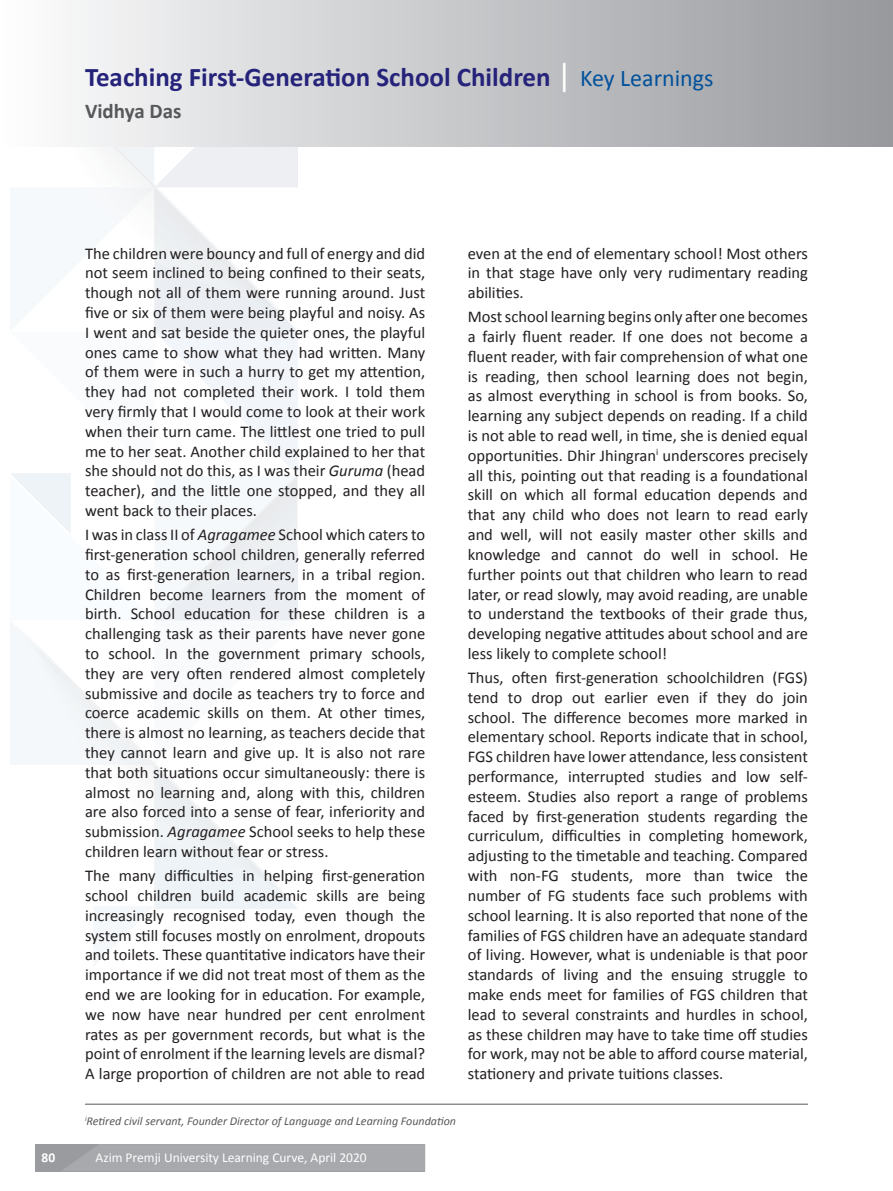
<style>
.page{position:relative;width:893px;height:1191px;background:#fff}
.page>*{position:absolute;margin:0;border:0;box-sizing:border-box;transform-origin:0 0}
.t1{font:700 27px "Calibri";color:#26237b}
.t2{font:700 21px "Calibri";color:#57585a}
.t3{font:16.5px/19.8px "Calibri";color:#231f20;text-align:justify}
.t4{font:13.5px "Calibri";color:#fff}
.t5{font:700 13.5px "Calibri";color:#fff}
.t6{font:italic 12px "Calibri";color:#57585a}
.s1{font-weight:400;font-size:33px;color:#fff}
.s2{font-weight:400;font-size:24px;color:#01519b}
.s3{font-style:italic}
</style>
<div class="page">
<svg style="left:10px;top:146px;width:288px;height:820px"></svg>
<div style="left:0;top:0;width:893px;height:146px;background:linear-gradient(to right,#fcfdfd,#96989c)"></div>
<hr style="left:85px;top:1103px;width:723px;height:1px;background:#57585a">
<div style="left:35px;top:1144px;width:390px;height:27px;background:#999b9e"></div>
<div style="left:62px;top:1144px;width:363px;height:27px;background:#a8a9ad"></div>
<h1 class="t1" style="left:85px;top:60px;width:630px">Teaching First-Generation School Children <span class="s1">|</span> <span class="s2">Key Learnings</span></h1>
<p class="t2" style="left:85px;top:98px;width:98px">Vidhya Das</p>
<p class="t3" style="left:85px;top:243px;width:342px">The children were bouncy and full of energy and did not seem inclined to being confined to their seats, though not all of them were running around. Just five or six of them were being playful and noisy. As I went and sat beside the quieter ones, the playful ones came to show what they had written. Many of them were in such a hurry to get my attention, they had not completed their work. I told them very firmly that I would come to look at their work when their turn came. The littlest one tried to pull me to her seat. Another child explained to her that she should not do this, as I was their <span class="s3">Guruma</span> (head teacher), and the little one stopped, and they all went back to their places.</p>
<p class="t3" style="left:85px;top:525px;width:342px">I was in class II of <span class="s3">Agragamee</span> School which caters to first-generation school children, generally referred to as first-generation learners, in a tribal region.<br>Children become learners from the moment of birth. School education for these children is a challenging task as their parents have never gone to school. In the government primary schools, they are very often rendered almost completely submissive and docile as teachers try to force and coerce academic skills on them. At other times, there is almost no learning, as teachers decide that they cannot learn and give up. It is also not rare that both situations occur simultaneously: there is almost no learning and, along with this, children are also forced into a sense of fear, inferiority and submission. <span class="s3">Agragamee</span> School seeks to help these children learn without fear or stress.</p>
<p class="t3" style="left:85px;top:865px;width:342px">The many difficulties in helping first-generation school children build academic skills are being increasingly recognised today, even though the system still focuses mostly on enrolment, dropouts and toilets. These quantitative indicators have their importance if we did not treat most of them as the end we are looking for in education. For example, we now have near hundred per cent enrolment rates as per government records, but what is the point of enrolment if the learning levels are dismal?<br>A large proportion of children are not able to read</p>
<p class="t3" style="left:468px;top:243px;width:342px">even at the end of elementary school! Most others in that stage have only very rudimentary reading abilities.</p>
<p class="t3" style="left:468px;top:307px;width:342px">Most school learning begins only after one becomes a fairly fluent reader. If one does not become a fluent reader, with fair comprehension of what one is reading, then school learning does not begin, as almost everything in school is from books. So, learning any subject depends on reading. If a child is not able to read well, in time, she is denied equal opportunities. Dhir Jhingran<sup>i</sup> underscores precisely all this, pointing out that reading is a foundational skill on which all formal education depends and that any child who does not learn to read early and well, will not easily master other skills and knowledge and cannot do well in school. He further points out that children who learn to read later, or read slowly, may avoid reading, are unable to understand the textbooks of their grade thus, developing negative attitudes about school and are less likely to complete school!</p>
<p class="t3" style="left:468px;top:667px;width:342px">Thus, often first-generation schoolchildren (FGS) tend to drop out earlier even if they do join school. The difference becomes more marked in elementary school. Reports indicate that in school, FGS children have lower attendance, less consistent performance, interrupted studies and low self&shy;esteem. Studies also report a range of problems faced by first-generation students regarding the curriculum, difficulties in completing homework, adjusting to the timetable and teaching. Compared with non-FG students, more than twice the number of FG students face such problems with school learning. It is also reported that none of the families of FGS children have an adequate standard of living. However, what is undeniable is that poor standards of living and the ensuing struggle to make ends meet for families of FGS children that lead to several constraints and hurdles in school, as these children may have to take time off studies for work, may not be able to afford course material, stationery and private tuitions classes.</p>
<p class="t6" style="left:85px;top:1113px;width:373px"><sup>i</sup>Retired civil servant, Founder Director of Language and Learning Foundation</p>
<p class="t5" style="left:42px;top:1149px;width:15px">80</p>
<p class="t4" style="left:96px;top:1148px;width:273px">Azim Premji University Learning Curve, April 2020</p>
</div>
